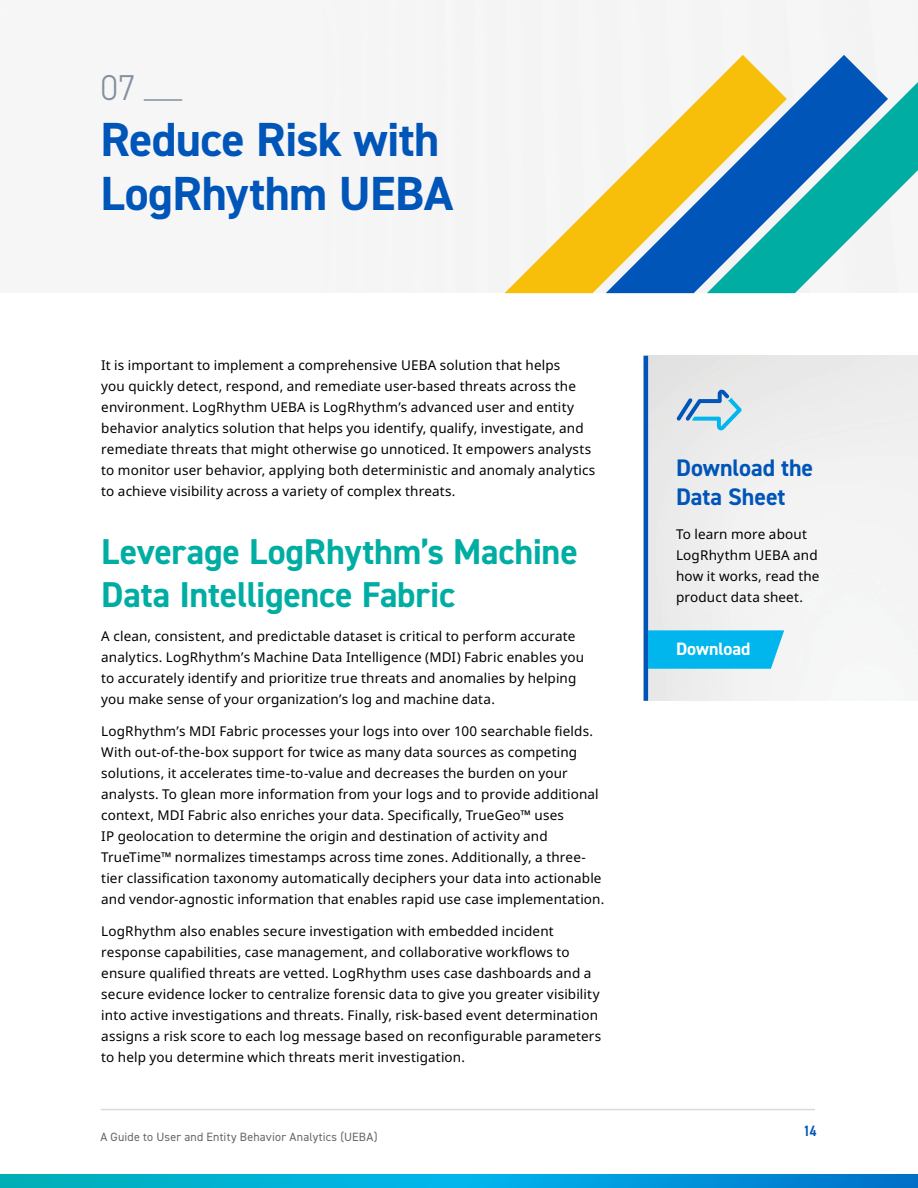
<style>
.page{position:relative;width:918px;height:1188px;background:#fff}
.page>*{position:absolute;margin:0;border:0;box-sizing:border-box;transform-origin:0 0}
.Header__32_Auto{font:700 48px/54px "DIN2014";letter-spacing:-.015em;color:#0055b8}
.Header__24_Auto{font:700 36px/43.2px "DIN2014";letter-spacing:-.005em;color:#00ada3}
.Header__Chapter_Numb{font:300 36px "DIN2014";color:#838f9e}
.Subheader__16_Auto{font:700 24px/28.8px "DIN2014";letter-spacing:-.005em;color:#0055b8}
.Subheader__13_17{font:700 18px "DIN2014";color:#fff}
.t1{font:600 condensed 15px "DIN2014";color:#0055b8}
.Body{font:13.5px/21px "Noto Sans";letter-spacing:.01em;color:#000}
.t2{font:12px "DIN2014";letter-spacing:.015em;color:#666}
</style>
<div class="page">
<hr style="left:101px;top:1109px;width:713px;height:1px;background:#dadbde">
<svg style="left:0;top:1174px;width:918px;height:14px;background:#00a2d5"></svg>
<div style="left:0;top:0;width:651px;height:293px;background:#f7f7f7"></div>
<hr style="left:144px;top:99px;width:38px;height:2px;background:#838f9e">
<svg style="left:787px;top:55px;width:101px;height:27px;fill:#f4f4f4"></svg>
<svg style="left:787px;top:82px;width:131px;height:211px"></svg>
<svg style="left:505px;top:55px;width:282px;height:238px"></svg>
<div style="left:644px;top:356px;width:274px;height:345px;background:#f1f0f0"></div>
<svg style="left:648px;top:630px;width:136px;height:39px;background:#0fb9ed"></svg>
<hr style="left:644px;top:358px;width:4px;height:341px;background:#0055b8">
<svg style="left:676px;top:389px;width:66px;height:41px;background:#b0cfe2"></svg>
<p class="Header__Chapter_Numb" style="left:100px;top:66px;width:36px">07</p>
<p class="Header__32_Auto" style="left:100px;top:112px;width:354px">Reduce Risk with<br>LogRhythm UEBA</p>
<p class="Body" style="left:101px;top:355px;width:496px">It is important to implement a comprehensive UEBA solution that helps<br>you quickly detect, respond, and remediate user-based threats across the environment. LogRhythm UEBA is LogRhythm’s advanced user and entity behavior analytics solution that helps you identify, qualify, investigate, and remediate threats that might otherwise go unnoticed. It empowers analysts to monitor user behavior, applying both deterministic and anomaly analytics to achieve visibility across a variety of complex threats.</p>
<p class="Header__24_Auto" style="left:101px;top:529px;width:478px">Leverage LogRhythm’s Machine<br>Data Intelligence Fabric</p>
<p class="Body" style="left:101px;top:626px;width:484px">A clean, consistent, and predictable dataset is critical to perform accurate analytics. LogRhythm’s Machine Data Intelligence (MDI) Fabric enables you to accurately identify and prioritize true threats and anomalies by helping you make sense of your organization’s log and machine data.</p>
<p class="Body" style="left:101px;top:721px;width:505px">LogRhythm’s MDI Fabric processes your logs into over 100 searchable fields.<br>With out-of-the-box support for twice as many data sources as competing solutions, it accelerates time-to-value and decreases the burden on your analysts. To glean more information from your logs and to provide additional context, MDI Fabric also enriches your data. Specifically, TrueGeo™ uses<br>IP geolocation to determine the origin and destination of activity and TrueTime™ normalizes timestamps across time zones. Additionally, a three&shy;tier classification taxonomy automatically deciphers your data into actionable and vendor-agnostic information that enables rapid use case implementation.</p>
<p class="Body" style="left:101px;top:921px;width:501px">LogRhythm also enables secure investigation with embedded incident response capabilities, case management, and collaborative workflows to ensure qualified threats are vetted. LogRhythm uses case dashboards and a secure evidence locker to centralize forensic data to give you greater visibility into active investigations and threats. Finally, risk-based event determination assigns a risk score to each log message based on reconfigurable parameters to help you determine which threats merit investigation.</p>
<p class="t2" style="left:100px;top:1129px;width:279px">A Guide to User and Entity Behavior Analytics (UEBA)</p>
<p class="Subheader__16_Auto" style="left:676px;top:453px;width:139px">Download the<br>Data Sheet</p>
<p class="Body" style="left:676px;top:524px;width:145px">To learn more about<br>LogRhythm UEBA and how it works, read the product data sheet.</p>
<p class="Subheader__13_17" style="left:676px;top:637px;width:76px">Download</p>
<p class="t1" style="left:804px;top:1121px;width:15px">14</p>
</div>
